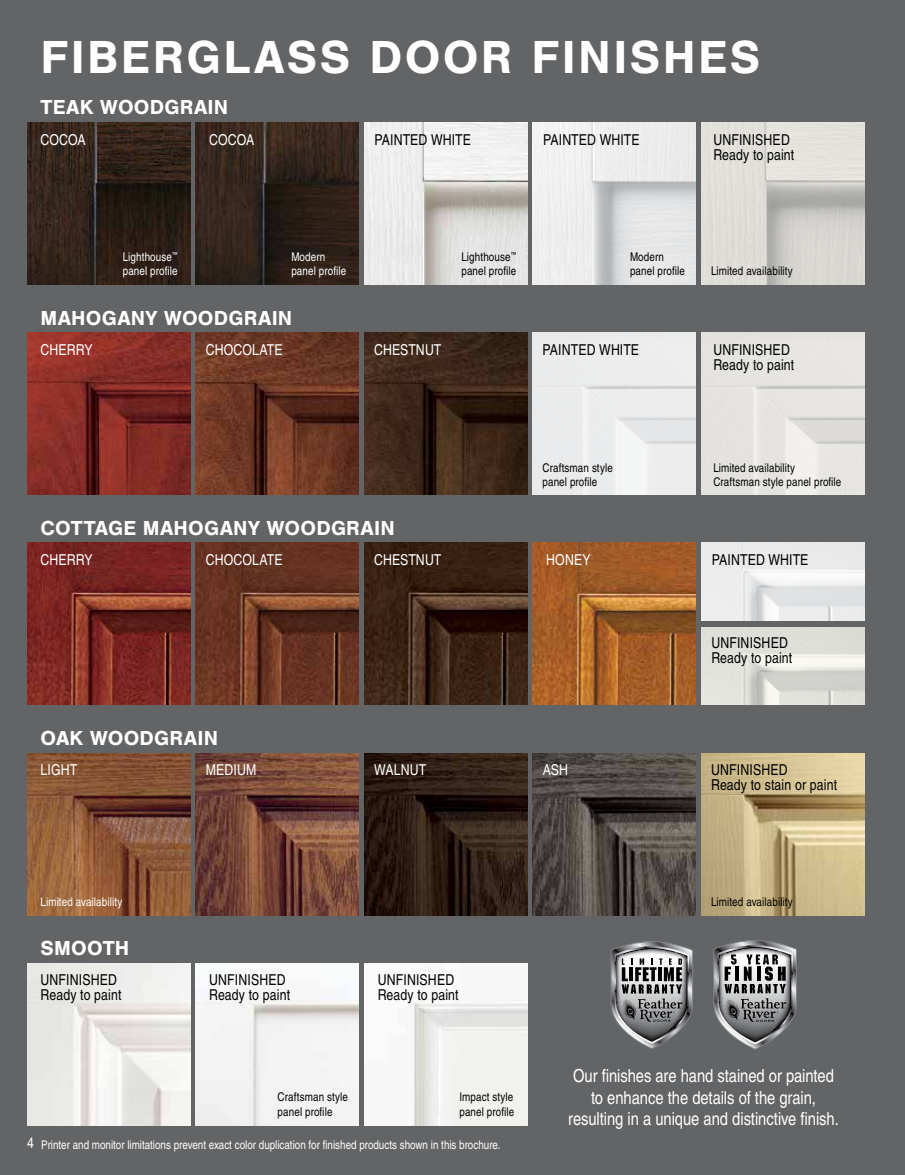
<style>
.page{position:relative;width:905px;height:1175px;background:#fff}
.page>*{position:absolute;margin:0;border:0;box-sizing:border-box;transform-origin:0 0}
.t1{font:700 48px "Nimbus San";letter-spacing:.05em;color:#fff}
.t2{font:700 21px "Nimbus San";letter-spacing:.01em;color:#fff}
.t3{font:18px/21.6px "Nimbus San Con L";letter-spacing:-.005em;color:#fff;text-align:center}
.t4{font:15px/15px "Nimbus San Con L";letter-spacing:.01em;color:#000}
.t5{font:15px "Nimbus San Con L";letter-spacing:.005em;color:#fff}
.t6{font:12px/14.4px "Nimbus San Con L";letter-spacing:.01em;color:#000}
.t7{font:12px/14.4px "Nimbus San Con L";color:#fff}
</style>
<div class="page">
<div style="left:0;top:0;width:904px;height:1174px;background:#636466"></div>
<img style="left:364px;top:543px;width:163px;height:162px">
<img style="left:195px;top:543px;width:164px;height:162px">
<img style="left:27px;top:543px;width:163px;height:162px">
<img style="left:27px;top:963px;width:163px;height:162px">
<img style="left:195px;top:963px;width:164px;height:162px">
<img style="left:364px;top:963px;width:163px;height:162px">
<img style="left:27px;top:122px;width:163px;height:162px">
<img style="left:701px;top:122px;width:163px;height:162px">
<img style="left:364px;top:122px;width:163px;height:162px">
<img style="left:532px;top:122px;width:164px;height:162px">
<img style="left:195px;top:122px;width:164px;height:162px">
<img style="left:27px;top:332px;width:163px;height:162px">
<img style="left:195px;top:332px;width:164px;height:162px">
<img style="left:364px;top:332px;width:163px;height:162px">
<img style="left:701px;top:332px;width:163px;height:162px">
<img style="left:532px;top:332px;width:164px;height:162px">
<img style="left:27px;top:753px;width:163px;height:162px">
<img style="left:195px;top:753px;width:164px;height:162px">
<img style="left:364px;top:753px;width:163px;height:162px">
<img style="left:532px;top:753px;width:164px;height:162px">
<img style="left:701px;top:753px;width:163px;height:162px">
<img style="left:532px;top:543px;width:164px;height:162px">
<img style="left:701px;top:543px;width:163px;height:77px">
<img style="left:701px;top:627px;width:163px;height:78px">
<svg style="left:611px;top:941px;width:81px;height:107px"></svg>
<svg style="left:713px;top:940px;width:83px;height:109px"></svg>
<h1 class="t1" style="left:40px;top:30px;width:721px">FIBERGLASS DOOR FINISHES</h1>
<h2 class="t2" style="left:40px;top:96px;width:189px">TEAK WOODGRAIN</h2>
<p class="t5" style="left:40px;top:128px;width:47px">COCOA</p>
<p class="t5" style="left:209px;top:128px;width:47px">COCOA</p>
<p class="t4" style="left:374px;top:131px;width:98px">PAINTED WHITE</p>
<p class="t4" style="left:543px;top:131px;width:98px">PAINTED WHITE</p>
<p class="t4" style="left:713px;top:131px;width:82px">UNFINISHED<br>Ready to paint</p>
<p class="t7" style="left:123px;top:249px;width:57px">Lighthouse<sup>™ </sup>panel profile</p>
<p class="t7" style="left:291px;top:249px;width:56px">Modern panel profile</p>
<h2 class="t2" style="left:40px;top:306px;width:253px">MAHOGANY WOODGRAIN</h2>
<p class="t6" style="left:461px;top:249px;width:57px">Lighthouse<sup>™ </sup>panel profile</p>
<p class="t6" style="left:630px;top:249px;width:56px">Modern panel profile</p>
<p class="t6" style="left:711px;top:263px;width:83px">Limited availability</p>
<p class="t5" style="left:40px;top:339px;width:54px">CHERRY</p>
<p class="t5" style="left:206px;top:339px;width:78px">CHOCOLATE</p>
<p class="t5" style="left:374px;top:339px;width:69px">CHESTNUT</p>
<p class="t4" style="left:542px;top:341px;width:98px">PAINTED WHITE</p>
<p class="t4" style="left:713px;top:341px;width:82px">UNFINISHED<br>Ready to paint</p>
<h2 class="t2" style="left:40px;top:516px;width:356px">COTTAGE MAHOGANY WOODGRAIN</h2>
<p class="t6" style="left:542px;top:460px;width:72px">Craftsman style panel profile</p>
<p class="t6" style="left:713px;top:460px;width:130px">Limited availability<br>Craftsman style panel profile</p>
<p class="t5" style="left:40px;top:549px;width:54px">CHERRY</p>
<p class="t5" style="left:206px;top:549px;width:78px">CHOCOLATE</p>
<p class="t5" style="left:374px;top:549px;width:69px">CHESTNUT</p>
<p class="t5" style="left:546px;top:549px;width:46px">HONEY</p>
<p class="t4" style="left:711px;top:551px;width:98px">PAINTED WHITE</p>
<h2 class="t2" style="left:40px;top:726px;width:179px">OAK WOODGRAIN</h2>
<p class="t4" style="left:711px;top:634px;width:82px">UNFINISHED<br>Ready to paint</p>
<p class="t5" style="left:40px;top:759px;width:38px">LIGHT</p>
<p class="t7" style="left:40px;top:894px;width:83px">Limited availability</p>
<h2 class="t2" style="left:40px;top:936px;width:90px">SMOOTH</h2>
<p class="t5" style="left:206px;top:759px;width:52px">MEDIUM</p>
<p class="t5" style="left:374px;top:759px;width:54px">WALNUT</p>
<p class="t5" style="left:542px;top:759px;width:27px">ASH</p>
<p class="t4" style="left:711px;top:762px;width:127px">UNFINISHED<br>Ready to stain or paint</p>
<p class="t6" style="left:711px;top:894px;width:83px">Limited availability</p>
<p class="t4" style="left:40px;top:972px;width:82px">UNFINISHED<br>Ready to paint</p>
<p class="t4" style="left:209px;top:972px;width:82px">UNFINISHED<br>Ready to paint</p>
<p class="t4" style="left:377px;top:972px;width:82px">UNFINISHED<br>Ready to paint</p>
<p class="t5" style="left:27px;top:1131px;width:8px">4</p>
<p class="t6" style="left:278px;top:1089px;width:72px">Craftsman style panel profile</p>
<p class="t6" style="left:459px;top:1089px;width:56px">Impact style panel profile</p>
<p class="t7" style="left:41px;top:1136px;width:461px">Printer and monitor limitations prevent exact color duplication for finished products shown in this brochure.</p>
<p class="t3" style="left:568px;top:1064px;width:272px">Our finishes are hand stained or painted to enhance the details of the grain, resulting in a unique and distinctive finish.</p>
</div>
